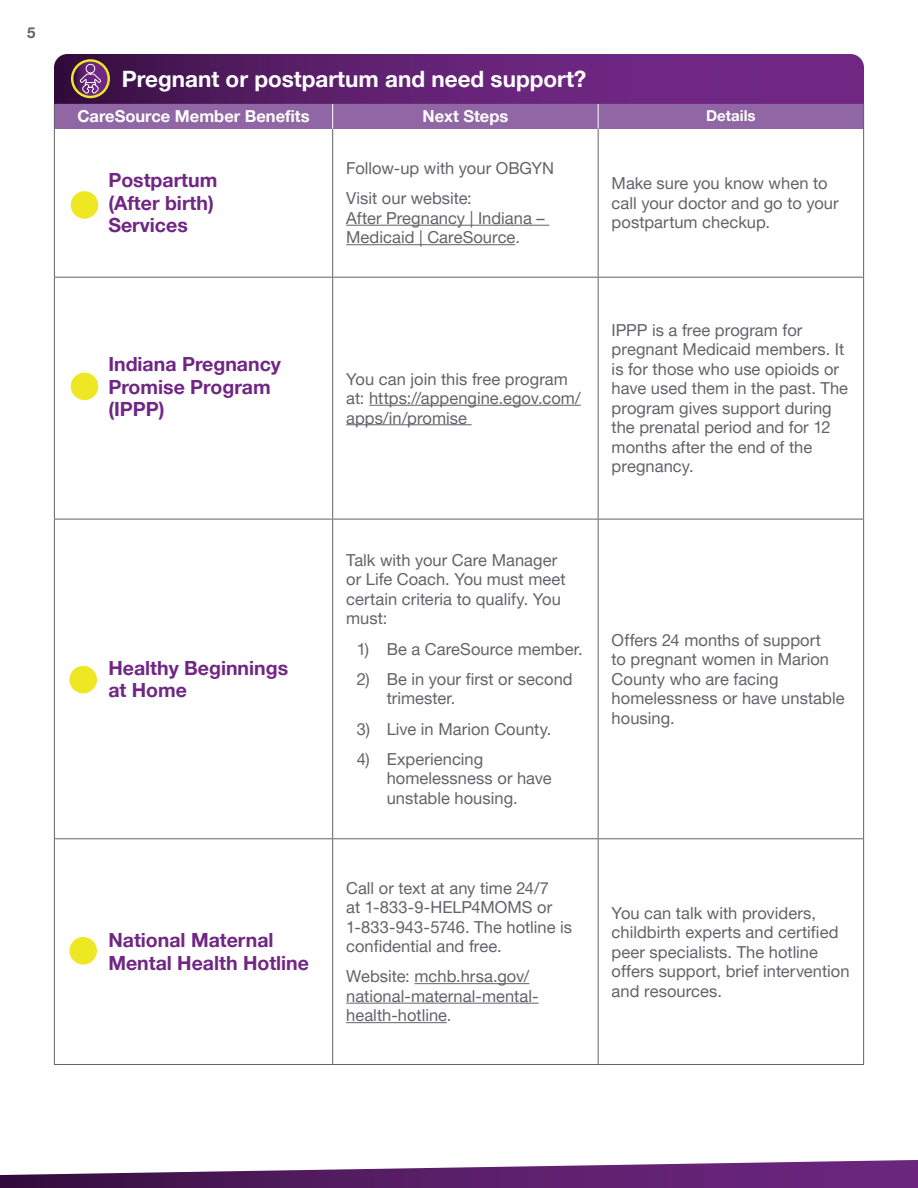
<style>
.page{position:relative;width:918px;height:1188px;background:#fff}
.page>*{position:absolute;margin:0;border:0;box-sizing:border-box;transform-origin:0 0}
.t1{font:700 22.5px "Helvetica Neue LT Pro";color:#fff}
.t2{font:700 19.5px/22.5px "Helvetica Neue LT Pro";color:#702784}
.t3{font:16.5px/19.5px "Helvetica Neue LT Pro";letter-spacing:.005em;color:#626368}
.t4{font:700 16.5px "Helvetica Neue LT Pro";color:#fff}
.t5{font:700 15px "Helvetica Neue LT Pro";color:#fff}
.t6{font:700 15px "Helvetica Neue LT Pro";color:#626368}
</style>
<div class="page">
<hr style="left:54px;top:129px;width:1px;height:148px;background:#626368">
<hr style="left:863px;top:129px;width:1px;height:148px;background:#626368">
<hr style="left:54px;top:277px;width:279px;height:1px;background:#626368">
<hr style="left:54px;top:278px;width:1px;height:241px;background:#626368">
<hr style="left:333px;top:277px;width:265px;height:1px;background:#626368">
<hr style="left:598px;top:277px;width:266px;height:1px;background:#626368">
<hr style="left:863px;top:278px;width:1px;height:241px;background:#626368">
<hr style="left:54px;top:519px;width:279px;height:1px;background:#626368">
<hr style="left:54px;top:519px;width:1px;height:319px;background:#626368">
<hr style="left:333px;top:519px;width:265px;height:1px;background:#626368">
<hr style="left:598px;top:519px;width:266px;height:1px;background:#626368">
<hr style="left:863px;top:519px;width:1px;height:319px;background:#626368">
<hr style="left:54px;top:838px;width:279px;height:1px;background:#626368">
<hr style="left:54px;top:839px;width:1px;height:225px;background:#626368">
<hr style="left:333px;top:838px;width:265px;height:1px;background:#626368">
<hr style="left:598px;top:838px;width:266px;height:1px;background:#626368">
<hr style="left:863px;top:839px;width:1px;height:225px;background:#626368">
<hr style="left:54px;top:1064px;width:279px;height:1px;background:#626368">
<hr style="left:333px;top:1064px;width:265px;height:1px;background:#626368">
<hr style="left:598px;top:1064px;width:266px;height:1px;background:#626368">
<hr style="left:332px;top:129px;width:1px;height:148px;background:#626368">
<hr style="left:598px;top:129px;width:1px;height:148px;background:#626368">
<hr style="left:332px;top:278px;width:1px;height:241px;background:#626368">
<hr style="left:598px;top:278px;width:1px;height:241px;background:#626368">
<hr style="left:332px;top:519px;width:1px;height:319px;background:#626368">
<hr style="left:598px;top:519px;width:1px;height:319px;background:#626368">
<hr style="left:332px;top:839px;width:1px;height:225px;background:#626368">
<hr style="left:598px;top:839px;width:1px;height:225px;background:#626368">
<hr style="left:346px;top:225px;width:203px;height:1px;background:#626368">
<hr style="left:346px;top:244px;width:169px;height:1px;background:#626368">
<svg style="left:0;top:1160px;width:918px;height:28px"></svg>
<div style="left:71px;top:191px;width:27px;height:28px;background:#eee824;border-radius:50%"></div>
<div style="left:71px;top:373px;width:27px;height:27px;background:#eee824;border-radius:50%"></div>
<div style="left:69px;top:666px;width:28px;height:27px;background:#eee824;border-radius:50%"></div>
<div style="left:69px;top:937px;width:28px;height:28px;background:#eee824;border-radius:50%"></div>
<svg style="left:54px;top:54px;width:810px;height:75px;background:#703981"></svg>
<hr style="left:369px;top:405px;width:212px;height:1px;background:#626368">
<hr style="left:346px;top:424px;width:126px;height:1px;background:#626368">
<hr style="left:414px;top:983px;width:115px;height:1px;background:#626368">
<hr style="left:346px;top:1003px;width:193px;height:1px;background:#626368">
<hr style="left:346px;top:1022px;width:101px;height:1px;background:#626368">
<p class="t6" style="left:27px;top:23px;width:10px">5</p>
<h4 class="t1" style="left:122px;top:65px;width:466px">Pregnant or postpartum and need support?</h4>
<p class="t4" style="left:77px;top:106px;width:234px">CareSource Member Benefits</p>
<p class="t4" style="left:422px;top:106px;width:87px">Next Steps</p>
<p class="t5" style="left:706px;top:107px;width:51px">Details</p>
<p class="t2" style="left:108px;top:169px;width:111px">Postpartum (After birth)<br>Services</p>
<p class="t2" style="left:108px;top:353px;width:174px">Indiana Pregnancy<br>Promise Program (IPPP)</p>
<p class="t2" style="left:108px;top:656px;width:181px">Healthy Beginnings at Home</p>
<p class="t2" style="left:108px;top:929px;width:202px">National Maternal<br>Mental Health Hotline</p>
<p class="t3" style="left:346px;top:158px;width:209px">Follow-up with your OBGYN</p>
<p class="t3" style="left:346px;top:188px;width:200px">Visit our website:<br>After Pregnancy | Indiana –<br>Medicaid | CareSource.</p>
<p class="t3" style="left:612px;top:173px;width:228px">Make sure you know when to call your doctor and go to your postpartum checkup.</p>
<p class="t3" style="left:346px;top:369px;width:236px">You can join this free program at: https://appengine.egov.com/ apps/in/promise</p>
<p class="t3" style="left:612px;top:320px;width:238px">IPPP is a free program for pregnant Medicaid members. It is for those who use opioids or have used them in the past. The program gives support during the prenatal period and for 12 months after the end of the pregnancy.</p>
<p class="t3" style="left:346px;top:550px;width:221px">Talk with your Care Manager or Life Coach. You must meet certain criteria to qualify. You must:</p>
<p class="t3" style="left:357px;top:639px;width:228px">1) Be a CareSource member.</p>
<p class="t3" style="left:387px;top:669px;width:188px;text-indent:-30px">2) Be in your first or second trimester.</p>
<p class="t3" style="left:357px;top:719px;width:196px">3) Live in Marion County.</p>
<p class="t3" style="left:387px;top:749px;width:167px;text-indent:-30px">4) Experiencing homelessness or have unstable housing.</p>
<p class="t3" style="left:346px;top:878px;width:227px">Call or text at any time 24/7<br>at 1-833-9-HELP4MOMS or<br>1-833-943-5746. The hotline is confidential and free.</p>
<p class="t3" style="left:346px;top:966px;width:193px">Website: mchb.hrsa.gov/ national-maternal-mental&shy;health-hotline.</p>
<p class="t3" style="left:612px;top:630px;width:234px">Offers 24 months of support<br>to pregnant women in Marion<br>County who are facing homelessness or have unstable housing.</p>
<p class="t3" style="left:612px;top:903px;width:240px">You can talk with providers, childbirth experts and certified peer specialists. The hotline offers support, brief intervention and resources.</p>
</div>
